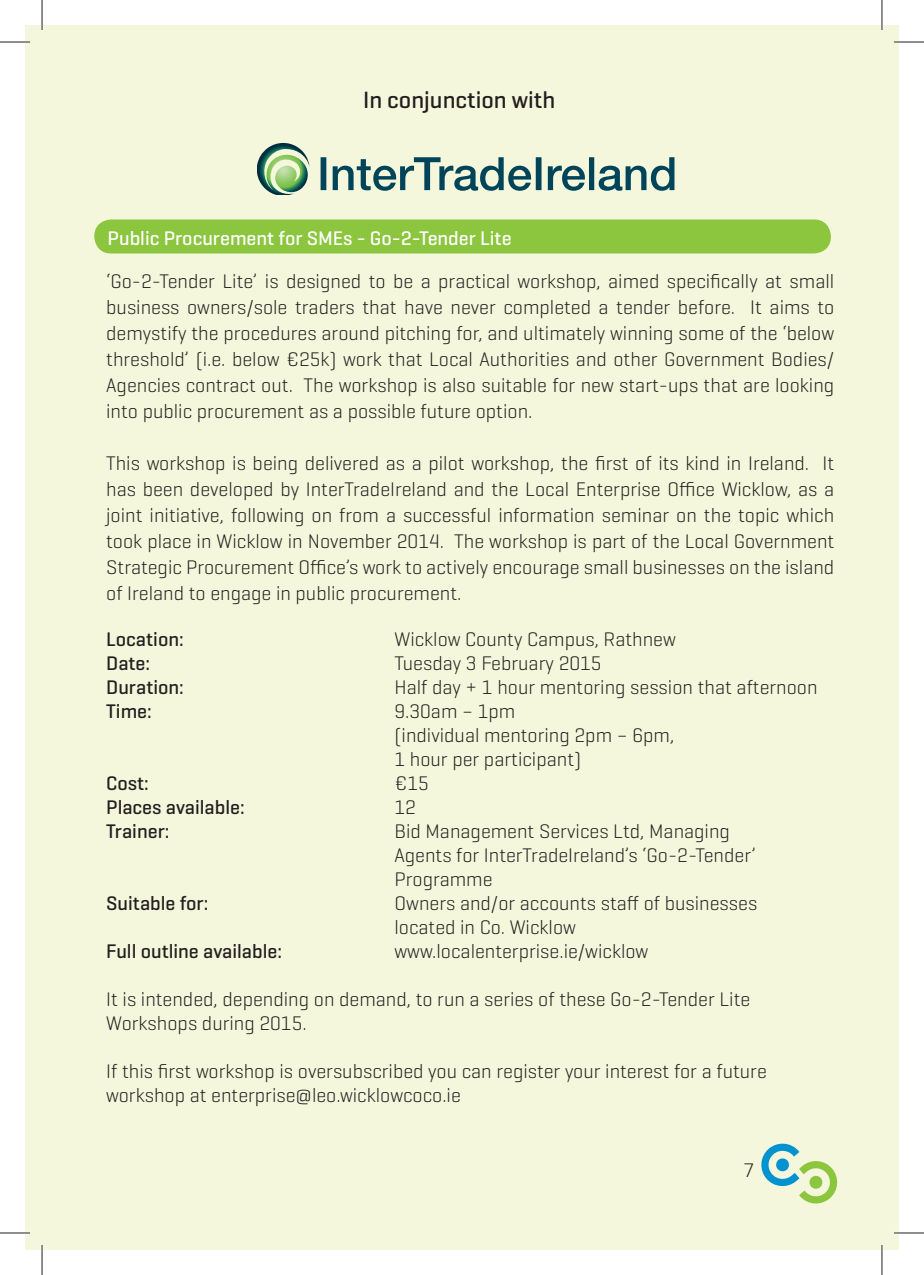
<style>
.page{position:relative;width:924px;height:1275px;background:#fff}
.page>*{position:absolute;margin:0;border:0;box-sizing:border-box;transform-origin:0 0}
.t1{font:500 24px "Geogrotesque";color:#231f20}
.t2{font:300 20px/26px "Geogrotesque";color:#231f20}
.t3{font:500 20px "Geogrotesque";color:#231f20}
.t4{font:500 20px "Geogrotesque";color:#fff}
</style>
<div class="page">
<div style="left:25px;top:25px;width:873px;height:1225px;background:#f4f7db"></div>
<svg style="left:761px;top:1143px;width:77px;height:61px"></svg>
<div style="left:94px;top:219px;width:736px;height:34px;background:#8bc63e;border-radius:17px"></div>
<svg style="left:257px;top:143px;width:52px;height:52px"></svg>
<svg style="left:320px;top:157px;width:354px;height:34px"></svg>
<hr style="left:0;top:41px;width:30px;height:2px;background:#fff">
<hr style="left:893px;top:41px;width:30px;height:2px;background:#fff">
<hr style="left:0;top:1231px;width:30px;height:3px;background:#fff">
<hr style="left:893px;top:1231px;width:30px;height:3px;background:#fff">
<hr style="left:41px;top:0;width:2px;height:30px;background:#fff">
<hr style="left:41px;top:1245px;width:2px;height:30px;background:#fff">
<hr style="left:880px;top:0;width:2px;height:30px;background:#fff">
<hr style="left:880px;top:1245px;width:2px;height:30px;background:#fff">
<hr style="left:0;top:42px;width:30px;height:1px;background:#231f20">
<hr style="left:893px;top:42px;width:30px;height:1px;background:#231f20">
<hr style="left:0;top:1232px;width:30px;height:1px;background:#231f20">
<hr style="left:893px;top:1232px;width:30px;height:1px;background:#231f20">
<hr style="left:42px;top:0;width:1px;height:30px;background:#231f20">
<hr style="left:42px;top:1245px;width:1px;height:30px;background:#231f20">
<hr style="left:881px;top:0;width:1px;height:30px;background:#231f20">
<hr style="left:881px;top:1245px;width:1px;height:30px;background:#231f20">
<p class="t1" style="left:363px;top:91px;width:193px">In conjunction with</p>
<p class="t4" style="left:108px;top:231px;width:405px">Public Procurement for SMEs - Go-2-Tender Lite</p>
<p class="t2" style="left:106px;top:270px;width:729px;text-align:justify">‘Go-2-Tender Lite’ is designed to be a practical workshop, aimed specifically at small business owners/sole traders that have never completed a tender before. It aims to demystify the procedures around pitching for, and ultimately winning some of the ‘below threshold’ (i.e. below €25k) work that Local Authorities and other Government Bodies/ Agencies contract out. The workshop is also suitable for new start-ups that are looking into public procurement as a possible future option.</p>
<p class="t2" style="left:106px;top:452px;width:729px;text-align:justify">This workshop is being delivered as a pilot workshop, the first of its kind in Ireland. It has been developed by InterTradeIreland and the Local Enterprise Office Wicklow, as a joint initiative, following on from a successful information seminar on the topic which took place in Wicklow in November 2014. The workshop is part of the Local Government Strategic Procurement Office’s work to actively encourage small businesses on the island of Ireland to engage in public procurement.</p>
<p class="t3" style="left:106px;top:632px;width:79px">Location:</p>
<p class="t2" style="left:394px;top:628px;width:283px">Wicklow County Campus, Rathnew</p>
<p class="t3" style="left:106px;top:656px;width:45px">Date:</p>
<p class="t2" style="left:394px;top:652px;width:208px">Tuesday 3 February 2015</p>
<p class="t3" style="left:106px;top:680px;width:79px">Duration:</p>
<p class="t2" style="left:394px;top:676px;width:424px">Half day + 1 hour mentoring session that afternoon</p>
<p class="t3" style="left:106px;top:704px;width:47px">Time:</p>
<p class="t2" style="left:394px;top:701px;width:281px;line-height:24px">9.30am – 1pm<br>(individual mentoring 2pm – 6pm,<br>1 hour per participant)</p>
<p class="t3" style="left:106px;top:776px;width:44px">Cost:</p>
<p class="t2" style="left:394px;top:772px;width:36px">€15</p>
<p class="t3" style="left:106px;top:800px;width:140px">Places available:</p>
<p class="t2" style="left:394px;top:796px;width:23px">12</p>
<p class="t3" style="left:106px;top:824px;width:65px">Trainer:</p>
<p class="t2" style="left:394px;top:821px;width:363px;line-height:24px">Bid Management Services Ltd, Managing<br>Agents for InterTradeIreland’s ‘Go-2-Tender’<br>Programme</p>
<p class="t3" style="left:106px;top:896px;width:104px">Suitable for:</p>
<p class="t2" style="left:394px;top:893px;width:364px;line-height:24px">Owners and/or accounts staff of businesses located in Co. Wicklow</p>
<p class="t3" style="left:106px;top:944px;width:177px">Full outline available:</p>
<p class="t2" style="left:394px;top:940px;width:255px">www.localenterprise.ie/wicklow</p>
<p class="t2" style="left:106px;top:989px;width:645px;line-height:24px">It is intended, depending on demand, to run a series of these Go-2-Tender Lite<br>Workshops during 2015.</p>
<p class="t2" style="left:106px;top:1061px;width:661px;line-height:24px">If this first workshop is oversubscribed you can register your interest for a future workshop at enterprise@leo.wicklowcoco.ie</p>
<p class="t2" style="left:743px;top:1159px;width:12px">7</p>
</div>
